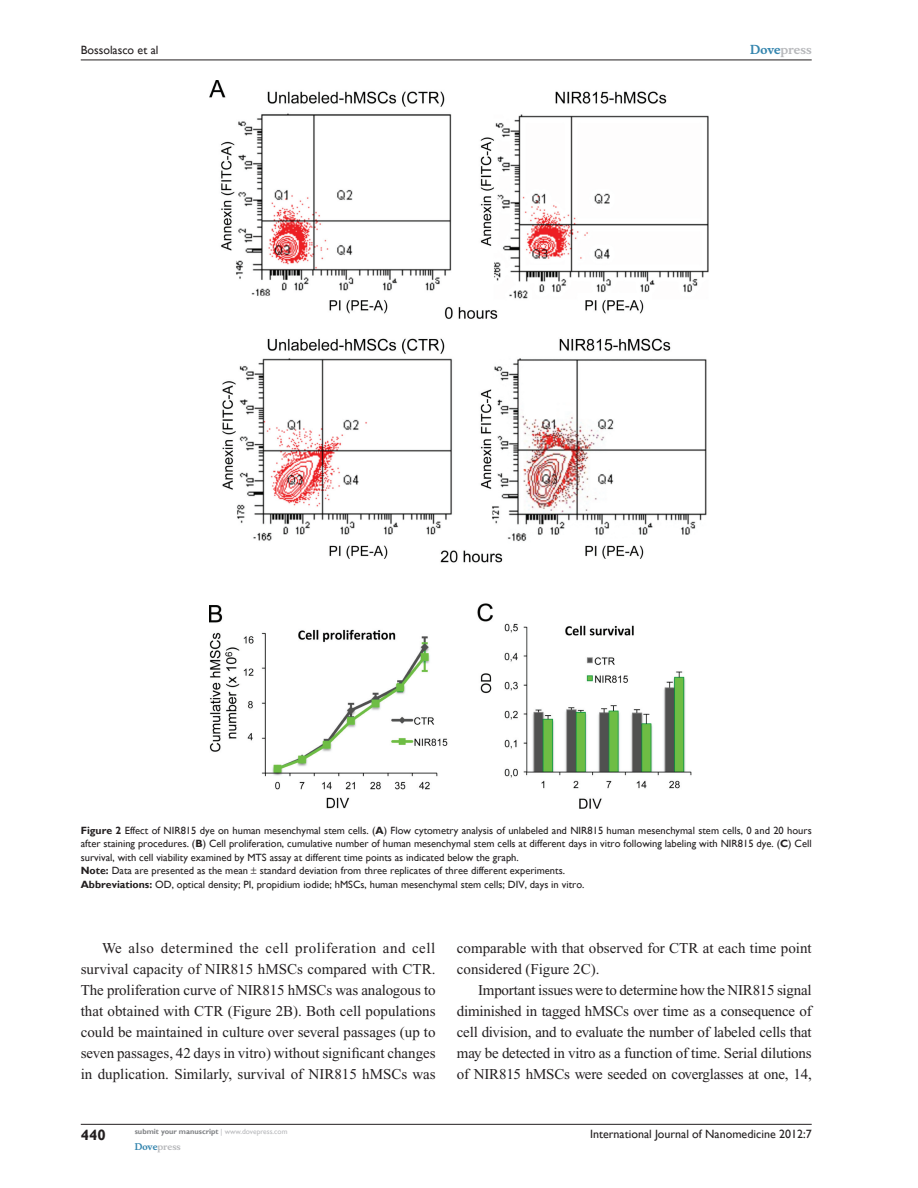
<style>
.page{position:relative;width:918px;height:1188px;background:#fff}
.page>*{position:absolute;margin:0;border:0;box-sizing:border-box;transform-origin:0 0}
.t1{font:15px/21px "Times New Roman";color:#231f20;text-align:justify}
.t2{font:700 15px "Gill Sans";color:#231f20}
.t3{font:12px "Gill Sans";color:#231f20}
.t4{font:700 12px "Musee";color:#b8b9bc}
.t5{font:10.5px/13.5px "Gill Sans";color:#231f20}
.t6{font:700 9px "Musee";color:#b8b9bc}
.t7{font:700 7.5px "Gill Sans";color:#808285}
.s1{color:#3485ae}
.s2{font-weight:700}
.s3{font-weight:400;color:#b8b9bc}
</style>
<div class="page">
<img style="left:209px;top:81px;width:499px;height:728px">
<hr style="left:81px;top:1124px;width:731px;height:1px;background:#231f20">
<hr style="left:81px;top:60px;width:731px;height:1px;background:#231f20">
<p class="t3" style="left:81px;top:43px;width:79px">Bossolasco et al</p>
<p class="t4" style="left:750px;top:43px;width:63px"><span class="s1">Dove</span>press</p>
<p class="t5" style="left:81px;top:824px;width:732px"><span class="s2">Figure 2</span> Effect of NIR815 dye on human mesenchymal stem cells. (<span class="s2">A</span>) Flow cytometry analysis of unlabeled and NIR815 human mesenchymal stem cells, 0 and 20 hours after staining procedures. (<span class="s2">B</span>) Cell proliferation, cumulative number of human mesenchymal stem cells at different days in vitro following labeling with NIR815 dye. (<span class="s2">C</span>) Cell survival, with cell viability examined by MTS assay at different time points as indicated below the graph.<br><span class="s2">Note:</span> Data are presented as the mean standard deviation from three replicates of three different experiments.<br><span class="s2">Abbreviations:</span> OD, optical density; PI, propidium iodide; hMSCs, human mesenchymal stem cells; DIV, days in vitro.</p>
<p class="t1" style="left:81px;top:938px;width:356px;text-indent:21px">We also determined the cell proliferation and cell survival capacity of NIR815 hMSCs compared with CTR.<br>The proliferation curve of NIR815 hMSCs was analogous to that obtained with CTR (Figure 2B). Both cell populations could be maintained in culture over several passages (up to seven passages, 42 days in vitro) without significant changes in duplication. Similarly, survival of NIR815 hMSCs was</p>
<p class="t1" style="left:457px;top:938px;width:356px">comparable with that observed for CTR at each time point considered (Figure 2C).</p>
<p class="t1" style="left:457px;top:980px;width:356px;text-indent:21px">Important issues were to determine how the NIR815 signal diminished in tagged hMSCs over time as a consequence of cell division, and to evaluate the number of labeled cells that may be detected in vitro as a function of time. Serial dilutions of NIR815 hMSCs were seeded on coverglasses at one, 14,</p>
<p class="t2" style="left:81px;top:1126px;width:26px">440</p>
<p class="t7" style="left:135px;top:1127px;width:154px">submit your manuscript <span class="s3">| www.dovepress.com</span></p>
<p class="t6" style="left:135px;top:1141px;width:48px"><span class="s1">Dove</span>press</p>
<p class="t3" style="left:590px;top:1127px;width:223px">International Journal of Nanomedicine 2012:7</p>
</div>
